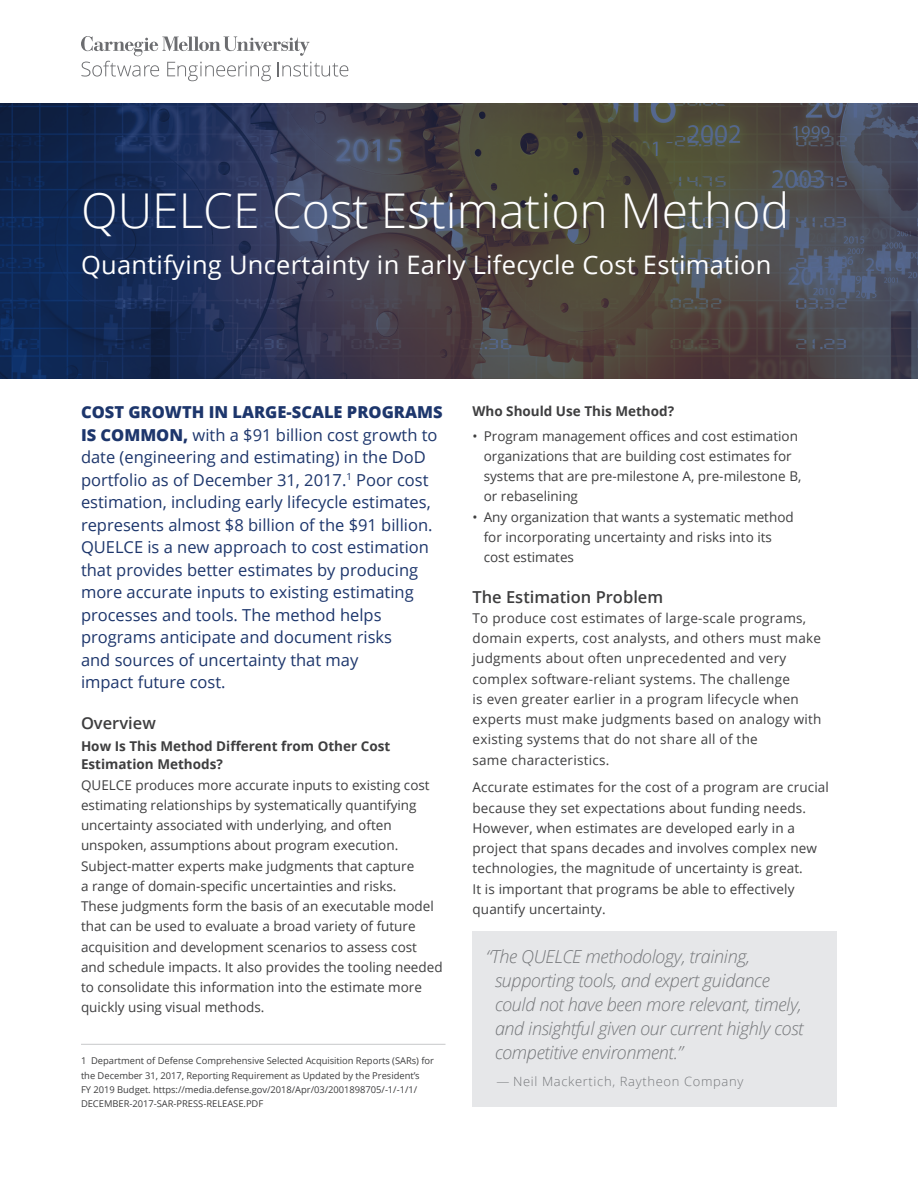
<style>
.page{position:relative;width:918px;height:1188px;background:#fff}
.page>*{position:absolute;margin:0;border:0;box-sizing:border-box;transform-origin:0 0}
.Primary_Title_White{font:300 48px "Open Sans";color:#fff}
.Secondary_Title_Whit{font:25.5px "Open Sans";letter-spacing:.01em;color:#fff}
.Quote_Text{font:italic 300 18px/24px "Open Sans";letter-spacing:-.02em;color:#76787b}
.Intro_Paragraph_Text{font:16.5px/22.5px "Open Sans";color:#1d366c}
.Section_Title{font:600 16.5px "Open Sans";color:#3e3e3f}
.Main_Body_Text{font:13.5px/20.2px "Open Sans";color:#3e3e3f}
.Main_Body_Text-2{font:13.5px/20.2px "Open Sans";letter-spacing:.02em;color:#3e3e3f}
.Paragraph_Title{font:700 13.5px/18px "Open Sans";color:#3e3e3f}
.Paragraph_Title_SA_p{font:700 13.5px "Open Sans";color:#3e3e3f}
.Quote_Attribution{font:300 12.75px "Open Sans";letter-spacing:.05em;color:#76787b}
.Training_Course_Disc{font:9.3px/14.2px "Open Sans";letter-spacing:-.005em;color:#3e3e3f}
.s1{font-weight:800}
</style>
<div class="page">
<svg style="left:81px;top:36px;width:267px;height:45px"></svg>
<svg style="left:0;top:104px;width:918px;height:275px;background:#3b3f4d"></svg>
<div style="left:472px;top:932px;width:365px;height:175px;background:#e6e7e9"></div>
<hr style="left:81px;top:1044px;width:365px;height:1px;background:#c7c8ca">
<p class="Primary_Title_White" style="left:81px;top:177px;width:710px">QUELCE Cost Estimation Method</p>
<p class="Secondary_Title_Whit" style="left:81px;top:247px;width:692px">Quantifying Uncertainty in Early Lifecycle Cost Estimation</p>
<p class="Intro_Paragraph_Text" style="left:81px;top:401px;width:363px"><span class="s1">COST GROWTH IN LARGE-SCALE PROGRAMS IS COMMON,</span> with a $91 billion cost growth to date (engineering and estimating) in the DoD portfolio as of December 31, 2017.<sup>1</sup> Poor cost estimation, including early lifecycle estimates, represents almost $8 billion of the $91 billion.<br>QUELCE is a new approach to cost estimation that provides better estimates by producing more accurate inputs to existing estimating processes and tools. The method helps programs anticipate and document risks<br>and sources of uncertainty that may<br>impact future cost.</p>
<p class="Section_Title" style="left:81px;top:711px;width:76px">Overview</p>
<p class="Paragraph_Title" style="left:81px;top:737px;width:311px">How Is This Method Different from Other Cost<br>Estimation Methods?</p>
<p class="Main_Body_Text" style="left:81px;top:774px;width:363px">QUELCE produces more accurate inputs to existing cost estimating relationships by systematically quantifying uncertainty associated with underlying, and often unspoken, assumptions about program execution.<br>Subject-matter experts make judgments that capture<br>a range of domain-specific uncertainties and risks.<br>These judgments form the basis of an executable model that can be used to evaluate a broad variety of future acquisition and development scenarios to assess cost and schedule impacts. It also provides the tooling needed to consolidate this information into the estimate more quickly using visual methods.</p>
<p class="Training_Course_Disc" style="left:81px;top:1054px;width:355px">1 Department of Defense Comprehensive Selected Acquisition Reports (SARs) for the December 31, 2017, Reporting Requirement as Updated by the President’s<br>FY 2019 Budget. https://media.defense.gov/2018/Apr/03/2001898705/-1/-1/1/ DECEMBER-2017-SAR-PRESS-RELEASE.PDF</p>
<p class="Paragraph_Title_SA_p" style="left:472px;top:402px;width:203px">Who Should Use This Method?</p>
<p class="Main_Body_Text" style="left:484px;top:425px;width:319px;text-indent:-11px">• Program management offices and cost estimation organizations that are building cost estimates for systems that are pre-milestone A, pre-milestone B, or rebaselining</p>
<p class="Main_Body_Text" style="left:484px;top:506px;width:312px;text-indent:-11px">• Any organization that wants a systematic method for incorporating uncertainty and risks into its cost estimates</p>
<p class="Section_Title" style="left:472px;top:585px;width:192px">The Estimation Problem</p>
<p class="Main_Body_Text-2" style="left:472px;top:608px;width:351px">To produce cost estimates of large-scale programs, domain experts, cost analysts, and others must make judgments about often unprecedented and very complex software-reliant systems. The challenge<br>is even greater earlier in a program lifecycle when experts must make judgments based on analogy with existing systems that do not share all of the<br>same characteristics.</p>
<p class="Main_Body_Text" style="left:472px;top:777px;width:358px">Accurate estimates for the cost of a program are crucial because they set expectations about funding needs.<br>However, when estimates are developed early in a project that spans decades and involves complex new technologies, the magnitude of uncertainty is great.<br>It is important that programs be able to effectively quantify uncertainty.</p>
<p class="Quote_Text" style="left:495px;top:944px;width:310px;text-indent:-9px">“The QUELCE methodology, training, supporting tools, and expert guidance could not have been more relevant, timely, and insightful given our current highly cost competitive environment.”</p>
<p class="Quote_Attribution" style="left:496px;top:1073px;width:248px">— Neil Mackertich, Raytheon Company</p>
</div>
